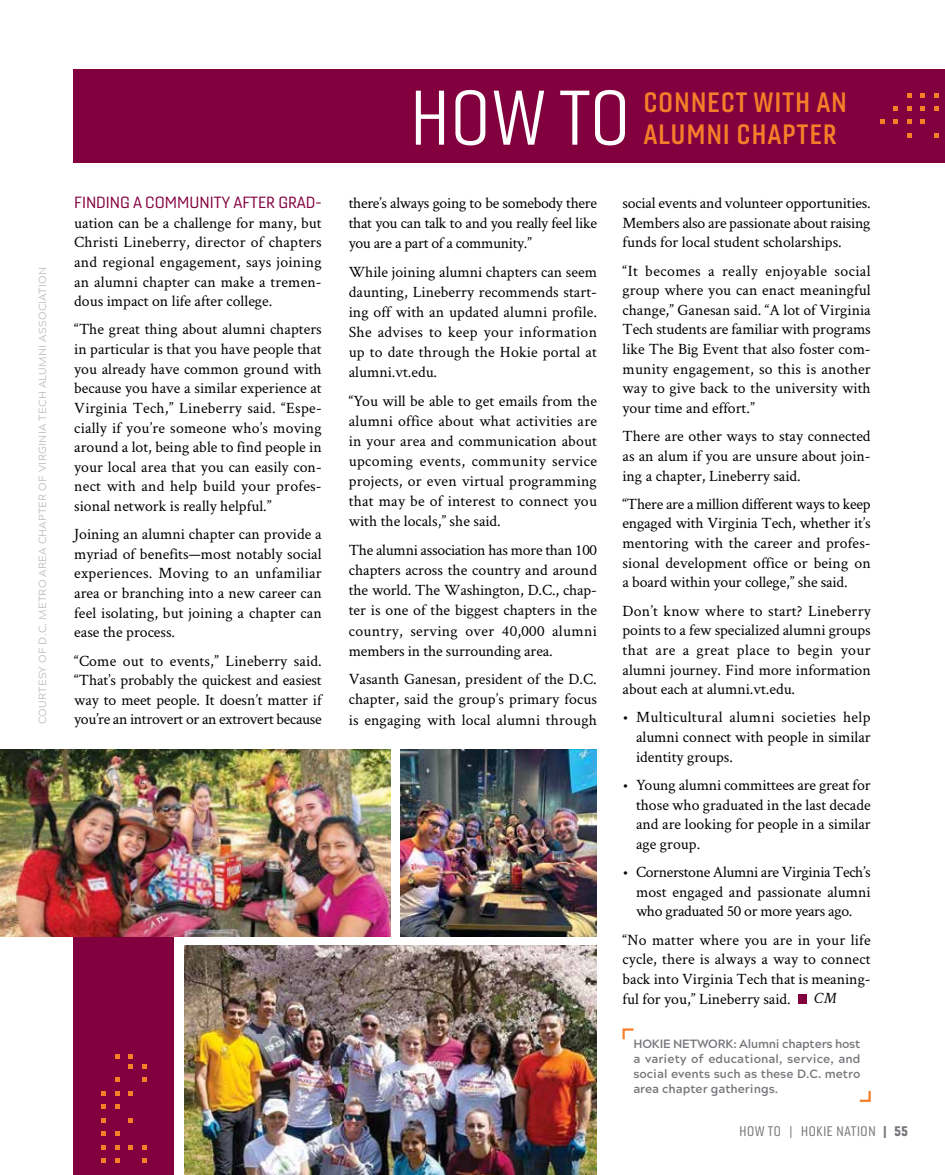
<style>
.page{position:relative;width:945px;height:1175px;background:#fff}
.page>*{position:absolute;margin:0;border:0;box-sizing:border-box;transform-origin:0 0}
.t1{font:75px "Gineso Con Boo";color:#fff}
.t2{font:27.15px/31.5px "Gineso Con Dem";letter-spacing:.05em;color:#f57e29}
.t3{font:15.75px/19.6px "Crimson Text";color:#000;text-align:justify}
.t4{font:expanded 15.75px "Gineso";color:#83003f}
.t5{font:italic 15.75px "Crimson Text";color:#000}
.t6{font:13.5px "Gineso Con Reg";letter-spacing:.05em;color:#76777b}
.t7{font:700 12px/15px "Acherus Grotesque";color:#76777b;text-align:justify}
.t8{font:10.5px "Acherus Grotesque";letter-spacing:.02em;color:#bebec0}
.s1{font-size:12px}
.s2{font-family:"Gineso Con Bla";font-size:12px}
.s3{font-family:"Gineso Con Bla"}
</style>
<div class="page">
<div style="left:74px;top:69px;width:871px;height:94px;background:#83003f"></div>
<svg style="left:934px;top:93px;width:4px;height:4px"></svg>
<svg style="left:934px;top:133px;width:4px;height:5px"></svg>
<svg style="left:934px;top:106px;width:4px;height:5px"></svg>
<svg style="left:921px;top:93px;width:4px;height:4px"></svg>
<svg style="left:907px;top:93px;width:5px;height:4px"></svg>
<svg style="left:907px;top:133px;width:5px;height:5px"></svg>
<svg style="left:921px;top:120px;width:4px;height:4px"></svg>
<svg style="left:907px;top:120px;width:5px;height:4px"></svg>
<svg style="left:894px;top:120px;width:4px;height:4px"></svg>
<svg style="left:880px;top:120px;width:5px;height:4px"></svg>
<svg style="left:921px;top:106px;width:4px;height:5px"></svg>
<svg style="left:907px;top:106px;width:5px;height:5px"></svg>
<svg style="left:894px;top:106px;width:4px;height:5px"></svg>
<div style="left:798px;top:994px;width:9px;height:9px;background:#83003f"></div>
<div style="left:74px;top:920px;width:100px;height:254px;background:#83003f"></div>
<svg style="left:102px;top:1091px;width:4px;height:4px"></svg>
<svg style="left:102px;top:1104px;width:4px;height:4px"></svg>
<svg style="left:102px;top:1118px;width:4px;height:4px"></svg>
<svg style="left:102px;top:1131px;width:4px;height:4px"></svg>
<svg style="left:102px;top:1145px;width:4px;height:4px"></svg>
<svg style="left:102px;top:1158px;width:4px;height:4px"></svg>
<svg style="left:142px;top:1064px;width:4px;height:4px"></svg>
<svg style="left:142px;top:1077px;width:4px;height:5px"></svg>
<svg style="left:142px;top:1145px;width:4px;height:4px"></svg>
<svg style="left:142px;top:1158px;width:4px;height:4px"></svg>
<svg style="left:128px;top:1054px;width:5px;height:4px"></svg>
<svg style="left:128px;top:1064px;width:5px;height:4px"></svg>
<svg style="left:128px;top:1091px;width:5px;height:4px"></svg>
<svg style="left:128px;top:1118px;width:5px;height:4px"></svg>
<svg style="left:128px;top:1145px;width:5px;height:4px"></svg>
<svg style="left:115px;top:1054px;width:4px;height:4px"></svg>
<svg style="left:115px;top:1077px;width:4px;height:5px"></svg>
<svg style="left:115px;top:1091px;width:4px;height:4px"></svg>
<svg style="left:115px;top:1104px;width:4px;height:4px"></svg>
<svg style="left:115px;top:1131px;width:4px;height:4px"></svg>
<svg style="left:115px;top:1145px;width:4px;height:4px"></svg>
<svg style="left:115px;top:1158px;width:4px;height:4px"></svg>
<img style="left:0;top:749px;width:391px;height:187px">
<img style="left:401px;top:749px;width:196px;height:187px">
<img style="left:185px;top:945px;width:412px;height:229px">
<svg style="left:622px;top:1028px;width:12px;height:12px"></svg>
<svg style="left:859px;top:1091px;width:12px;height:11px"></svg>
<p class="t8" style="left:34px;top:724px;width:459px;rotate:-90deg">COURTESY OF D.C. METRO AREA CHAPTER OF VIRGINIA TECH ALUMNI ASSOCIATION</p>
<p class="t4" style="left:74px;top:193px;width:249px">FINDING A COMMUNITY AFTER GRAD-</p>
<p class="t3" style="left:74px;top:212px;width:249px">uation can be a challenge for many, but Christi Lineberry, director of chapters and regional engagement, says joining an alumni chapter can make a tremen&shy;dous impact on life after college.</p>
<p class="t3" style="left:74px;top:319px;width:249px">“The great thing about alumni chapters in particular is that you have people that you already have common ground with because you have a similar experience at Virginia Tech,” Lineberry said. “Espe&shy;cially if you’re someone who’s moving around a lot, being able to find people in your local area that you can easily con&shy;nect with and help build your profes&shy;sional network is really helpful.”</p>
<p class="t3" style="left:74px;top:524px;width:249px">Joining an alumni chapter can provide a myriad of benefits—most notably social experiences. Moving to an unfamiliar area or branching into a new career can feel isolating, but joining a chapter can ease the process.</p>
<p class="t3" style="left:74px;top:650px;width:249px">“Come out to events,” Lineberry said. “That’s probably the quickest and easiest way to meet people. It doesn’t matter if you’re an introvert or an extrovert because</p>
<h1 class="t1" style="left:411px;top:73px;width:220px">HOW TO</h1>
<h2 class="t2" style="left:644px;top:87px;width:205px">CONNECT WITH AN<br>ALUMNI CHAPTER</h2>
<p class="t3" style="left:349px;top:192px;width:250px;line-height:20.1px">there’s always going to be somebody there that you can talk to and you really feel like you are a part of a community.”</p>
<p class="t3" style="left:349px;top:261px;width:250px;line-height:20.1px">While joining alumni chapters can seem daunting, Lineberry recommends start&shy;ing off with an updated alumni profile.<br>She advises to keep your information up to date through the Hokie portal at alumni.vt.edu.</p>
<p class="t3" style="left:349px;top:390px;width:250px;line-height:20.1px">“You will be able to get emails from the alumni office about what activities are in your area and communication about upcoming events, community service projects, or even virtual programming that may be of interest to connect you with the locals,” she said.</p>
<p class="t3" style="left:349px;top:539px;width:250px;line-height:20.1px">The alumni association has more than 100 chapters across the country and around the world. The Washington, D.C., chap&shy;ter is one of the biggest chapters in the country, serving over 40,000 alumni members in the surrounding area.</p>
<p class="t3" style="left:349px;top:668px;width:250px;line-height:20.1px">Vasanth Ganesan, president of the D.C. chapter, said the group’s primary focus is engaging with local alumni through</p>
<p class="t3" style="left:623px;top:192px;width:250px">social events and volunteer opportunities.<br>Members also are passionate about raising funds for local student scholarships.</p>
<p class="t3" style="left:623px;top:260px;width:250px">“It becomes a really enjoyable social group where you can enact meaningful change,” Ganesan said. “A lot of Virginia Tech students are familiar with programs like The Big Event that also foster com&shy;munity engagement, so this is another way to give back to the university with your time and effort.”</p>
<p class="t3" style="left:623px;top:426px;width:250px">There are other ways to stay connected as an alum if you are unsure about join&shy;ing a chapter, Lineberry said.</p>
<p class="t3" style="left:623px;top:493px;width:250px">“There are a million different ways to keep engaged with Virginia Tech, whether it’s mentoring with the career and profes&shy;sional development office or being on a board within your college,” she said.</p>
<p class="t3" style="left:623px;top:600px;width:250px">Don’t know where to start? Lineberry points to a few specialized alumni groups that are a great place to begin your alumni journey. Find more information about each at alumni.vt.edu.</p>
<p class="t3" style="left:636px;top:707px;width:236px;text-indent:-13px">• Multicultural alumni societies help alumni connect with people in similar identity groups.</p>
<p class="t3" style="left:636px;top:774px;width:236px;text-indent:-13px">• Young alumni committees are great for those who graduated in the last decade and are looking for people in a similar age group.</p>
<p class="t3" style="left:636px;top:861px;width:236px;text-indent:-13px">• Cornerstone Alumni are Virginia Tech’s most engaged and passionate alumni who graduated 50 or more years ago.</p>
<p class="t3" style="left:623px;top:929px;width:250px">“No matter where you are in your life cycle, there is always a way to connect back into Virginia Tech that is meaning&shy;ful for you,” Lineberry said.</p>
<p class="t5" style="left:814px;top:989px;width:24px">CM</p>
<p class="t7" style="left:633px;top:1035px;width:229px">HOKIE NETWORK: Alumni chapters host a variety of educational, service, and social events such as these D.C. metro area chapter gatherings.</p>
<p class="t6" style="left:739px;top:1122px;width:170px">HOW TO <span class="s1">|</span> HOKIE NATION <span class="s2">|</span> <span class="s3">55</span></p>
</div>
